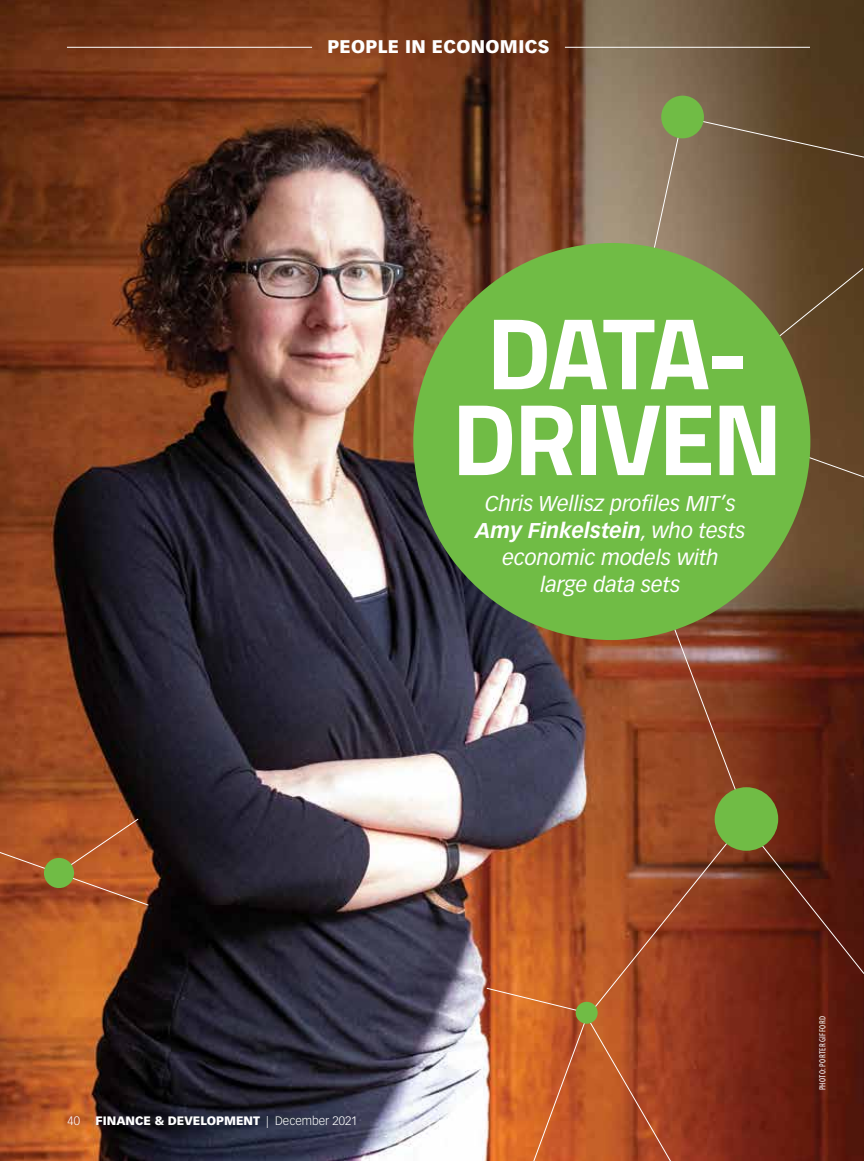
<style>
.page{position:relative;width:864px;height:1161px;background:#fff}
.page>*{position:absolute;margin:0;border:0;box-sizing:border-box;transform-origin:0 0}
.t1{font:700 102.15px/85.8px "Titillium";letter-spacing:-.03em;color:#fff;text-align:center}
.t2{font:italic 21px/27px "Vectora LT Std";color:#fff;text-align:center}
.t3{font:900 18px "Vectora LT Std";letter-spacing:.02em;color:#fff}
.t4{font:900 12px "Vectora LT Std";color:#fff}
.t5{font:300 12px "Vectora LT Std";color:#fff}
.t6{font:condensed 9px "Myriad Pro";letter-spacing:.04em;color:#fff}
.s1{font-weight:700}
.s2{font-weight:300}
</style>
<div class="page">
<img style="left:0;top:0;width:864px;height:1161px">
<hr style="left:67px;top:47px;width:245px;height:1px;background:#fff">
<hr style="left:565px;top:47px;width:245px;height:1px;background:#fff">
<svg style="left:0;top:818px;width:149px;height:88px;background:#ad5427"></svg>
<svg style="left:586px;top:587px;width:161px;height:574px;background:#9b4727"></svg>
<div style="left:44px;top:858px;width:30px;height:30px;background:#70bc45;border-radius:50%"></div>
<svg style="left:486px;top:987px;width:102px;height:174px;background:#cf672d"></svg>
<svg style="left:604px;top:116px;width:260px;height:363px;background:#725b40"></svg>
<div style="left:807px;top:404px;width:57px;height:74px;background:#654629"></div>
<svg style="left:745px;top:825px;width:119px;height:150px;background:#5d1e11"></svg>
<div style="left:715px;top:787px;width:63px;height:64px;background:#70bc45;border-radius:50%"></div>
<div style="left:661px;top:96px;width:43px;height:42px;background:#70bc45;border-radius:50%"></div>
<div style="left:413px;top:243px;width:397px;height:397px;background:#70bc45;border-radius:50%"></div>
<div style="left:576px;top:1002px;width:22px;height:22px;background:#70bc45;border-radius:50%"></div>
<p class="t3" style="left:328px;top:36px;width:223px">PEOPLE IN ECONOMICS</p>
<h1 class="t1" style="left:452px;top:305px;width:333px">DATA-<br>DRIVEN</h1>
<p class="t2" style="left:475px;top:490px;width:272px">Chris Wellisz profiles MIT’s<br><span class="s1">Amy Finkelstein</span>, who tests economic models with<br>large data sets</p>
<p class="t5" style="left:68px;top:1114px;width:14px">40</p>
<p class="t4" style="left:96px;top:1113px;width:263px">FINANCE &amp; DEVELOPMENT <span class="s2">| December 2021</span></p>
<p class="t6" style="left:818px;top:1090px;width:75px;rotate:-90deg">PHOTO: PORTER GIFFORD</p>
</div>
